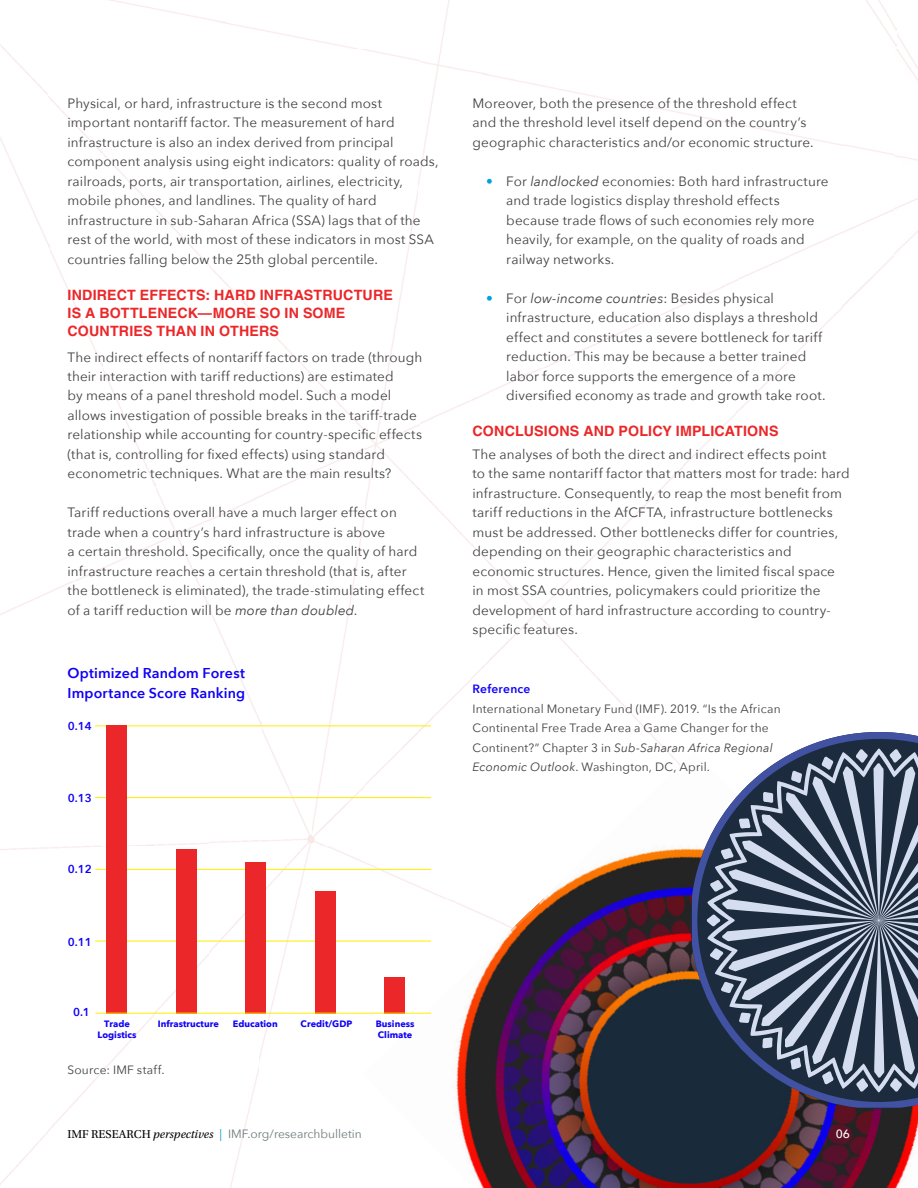
<style>
.page{position:relative;width:918px;height:1188px;background:#fff}
.page>*{position:absolute;margin:0;border:0;box-sizing:border-box;transform-origin:0 0}
.t1{font:700 14.25px/18px "Helvetica LT Std";letter-spacing:.01em;color:#eb2729}
.t2{font:600 14.25px/19.5px "Avenir Next";letter-spacing:.01em;color:#1000f6}
.t3{font:13.5px/19.5px "Avenir Next";letter-spacing:.01em;color:#414042}
.t4{font:12px/19.5px "Avenir Next";letter-spacing:.015em;color:#414042}
.t5{font:12px "Avenir Next";color:#6d7b7c}
.t6{font:600 12px "Avenir Next";letter-spacing:.02em;color:#1000f6}
.t7{font:500 12px "Avenir Next";color:#fff}
.t8{font:600 11.55px "Avenir Next";letter-spacing:-.005em;color:#1000f6}
.t9{font:700 9.15px/11.1px "Avenir Next";color:#1000f6;text-align:center}
.s1{font-style:italic}
.s2{font-weight:700;color:#00a1dd}
.s3{font-family:"Utopia Std";color:#000}
.s4{font-family:"Utopia Std";font-style:italic;color:#000}
.s5{color:#009ada}
</style>
<div class="page">
<img style="left:207px;top:798px;width:53px;height:390px">
<img style="left:0;top:1131px;width:48px;height:54px">
<img style="left:48px;top:1073px;width:53px;height:59px">
<img style="left:101px;top:1004px;width:53px;height:69px">
<img style="left:260px;top:722px;width:54px;height:335px">
<img style="left:154px;top:951px;width:54px;height:107px">
<img style="left:0;top:846px;width:208px;height:53px">
<img style="left:313px;top:846px;width:50px;height:53px">
<img style="left:101px;top:792px;width:107px;height:54px">
<img style="left:313px;top:377px;width:53px;height:469px">
<img style="left:631px;top:712px;width:36px;height:39px">
<img style="left:419px;top:678px;width:53px;height:54px">
<img style="left:579px;top:658px;width:52px;height:56px">
<img style="left:472px;top:545px;width:107px;height:133px">
<img style="left:0;top:580px;width:78px;height:35px">
<img style="left:77px;top:543px;width:78px;height:37px">
<img style="left:420px;top:400px;width:53px;height:180px">
<img style="left:577px;top:519px;width:53px;height:61px">
<img style="left:207px;top:474px;width:107px;height:53px">
<img style="left:366px;top:180px;width:54px;height:324px">
<img style="left:630px;top:466px;width:53px;height:54px">
<img style="left:261px;top:319px;width:53px;height:155px">
<img style="left:472px;top:368px;width:71px;height:53px">
<img style="left:208px;top:263px;width:53px;height:58px">
<img style="left:543px;top:315px;width:117px;height:53px">
<img style="left:155px;top:207px;width:53px;height:58px">
<img style="left:660px;top:279px;width:77px;height:36px">
<img style="left:842px;top:144px;width:53px;height:164px">
<img style="left:0;top:44px;width:49px;height:204px">
<img style="left:102px;top:152px;width:53px;height:57px">
<img style="left:48px;top:44px;width:54px;height:111px">
<img style="left:363px;top:751px;width:555px;height:437px">
<svg style="left:692px;top:732px;width:226px;height:376px"></svg>
<svg style="left:707px;top:752px;width:211px;height:341px;background:#616e81"></svg>
<hr style="left:95px;top:725px;width:336px;height:1px;background:#ffed00">
<hr style="left:95px;top:797px;width:336px;height:1px;background:#ffed00">
<hr style="left:95px;top:869px;width:336px;height:1px;background:#ffed00">
<hr style="left:95px;top:941px;width:336px;height:1px;background:#ffed00">
<div style="left:384px;top:977px;width:21px;height:37px;background:#eb2729"></div>
<div style="left:315px;top:891px;width:20px;height:123px;background:#eb2729"></div>
<div style="left:245px;top:862px;width:21px;height:152px;background:#eb2729"></div>
<div style="left:176px;top:849px;width:20px;height:165px;background:#eb2729"></div>
<div style="left:107px;top:725px;width:20px;height:289px;background:#eb2729"></div>
<hr style="left:95px;top:1013px;width:336px;height:1px;background:#ffed00">
<p class="t3" style="left:68px;top:93px;width:373px">Physical, or hard, infrastructure is the second most important nontariff factor. The measurement of hard infrastructure is also an index derived from principal component analysis using eight indicators: quality of roads, railroads, ports, air transportation, airlines, electricity, mobile phones, and landlines. The quality of hard infrastructure in sub-Saharan Africa (SSA) lags that of the rest of the world, with most of these indicators in most SSA countries falling below the 25th global percentile.</p>
<p class="t1" style="left:68px;top:285px;width:327px">INDIRECT EFFECTS: HARD INFRASTRUCTURE<br>IS A BOTTLENECK—MORE SO IN SOME<br>COUNTRIES THAN IN OTHERS</p>
<p class="t3" style="left:68px;top:346px;width:356px">The indirect effects of nontariff factors on trade (through their interaction with tariff reductions) are estimated<br>by means of a panel threshold model. Such a model allows investigation of possible breaks in the tariff-trade relationship while accounting for country-specific effects (that is, controlling for fixed effects) using standard econometric techniques. What are the main results?</p>
<p class="t3" style="left:68px;top:502px;width:358px">Tariff reductions overall have a much larger effect on trade when a country’s hard infrastructure is above<br>a certain threshold. Specifically, once the quality of hard infrastructure reaches a certain threshold (that is, after the bottleneck is eliminated), the trade-stimulating effect of a tariff reduction will be <span class="s1">more than doubled</span>.</p>
<p class="t2" style="left:68px;top:663px;width:179px">Optimized Random Forest<br>Importance Score Ranking</p>
<p class="t8" style="left:68px;top:716px;width:25px">0.14</p>
<p class="t8" style="left:68px;top:788px;width:25px">0.13</p>
<p class="t8" style="left:68px;top:859px;width:25px">0.12</p>
<p class="t8" style="left:68px;top:932px;width:25px">0.11</p>
<p class="t8" style="left:73px;top:1002px;width:18px">0.1</p>
<p class="t9" style="left:98px;top:1018px;width:41px">Trade<br>Logistics</p>
<p class="t9" style="left:158px;top:1018px;width:62px">Infrastructure</p>
<p class="t9" style="left:233px;top:1018px;width:46px">Education</p>
<p class="t9" style="left:301px;top:1018px;width:53px">Credit/GDP</p>
<p class="t9" style="left:376px;top:1018px;width:40px;text-align:left">Business<br>Climate</p>
<p class="t4" style="left:68px;top:1060px;width:98px">Source: IMF staff.</p>
<p class="t3" style="left:472px;top:93px;width:343px">Moreover, both the presence of the threshold effect and the threshold level itself depend on the country’s geographic characteristics and/or economic structure.</p>
<p class="t3" style="left:506px;top:171px;width:324px;text-indent:-20px"><span class="s2">•</span> For <span class="s1">landlocked</span> economies: Both hard infrastructure and trade logistics display threshold effects because trade flows of such economies rely more heavily, for example, on the quality of roads and railway networks.</p>
<p class="t3" style="left:506px;top:288px;width:321px;text-indent:-20px"><span class="s2">•</span> For <span class="s1">low-income countries</span>: Besides physical infrastructure, education also displays a threshold effect and constitutes a severe bottleneck for tariff reduction. This may be because a better trained labor force supports the emergence of a more diversified economy as trade and growth take root.</p>
<p class="t1" style="left:472px;top:422px;width:308px">CONCLUSIONS AND POLICY IMPLICATIONS</p>
<p class="t3" style="left:472px;top:444px;width:379px">The analyses of both the direct and indirect effects point<br>to the same nontariff factor that matters most for trade: hard infrastructure. Consequently, to reap the most benefit from tariff reductions in the AfCFTA, infrastructure bottlenecks must be addressed. Other bottlenecks differ for countries, depending on their geographic characteristics and economic structures. Hence, given the limited fiscal space<br>in most SSA countries, policymakers could prioritize the development of hard infrastructure according to country&shy;specific features.</p>
<p class="t6" style="left:472px;top:679px;width:60px">Reference</p>
<p class="t4" style="left:472px;top:698px;width:310px">International Monetary Fund (IMF). 2019. “Is the African Continental Free Trade Area a Game Changer for the Continent?” Chapter 3 in <span class="s1">Sub-Saharan Africa Regional Economic Outlook</span>. Washington, DC, April.</p>
<p class="t5" style="left:68px;top:1124px;width:296px"><span class="s3">IMF RESEARCH</span> <span class="s4">perspectives</span> <span class="s5">|</span> IMF.org/researchbulletin</p>
<p class="t7" style="left:836px;top:1124px;width:16px">06</p>
</div>
